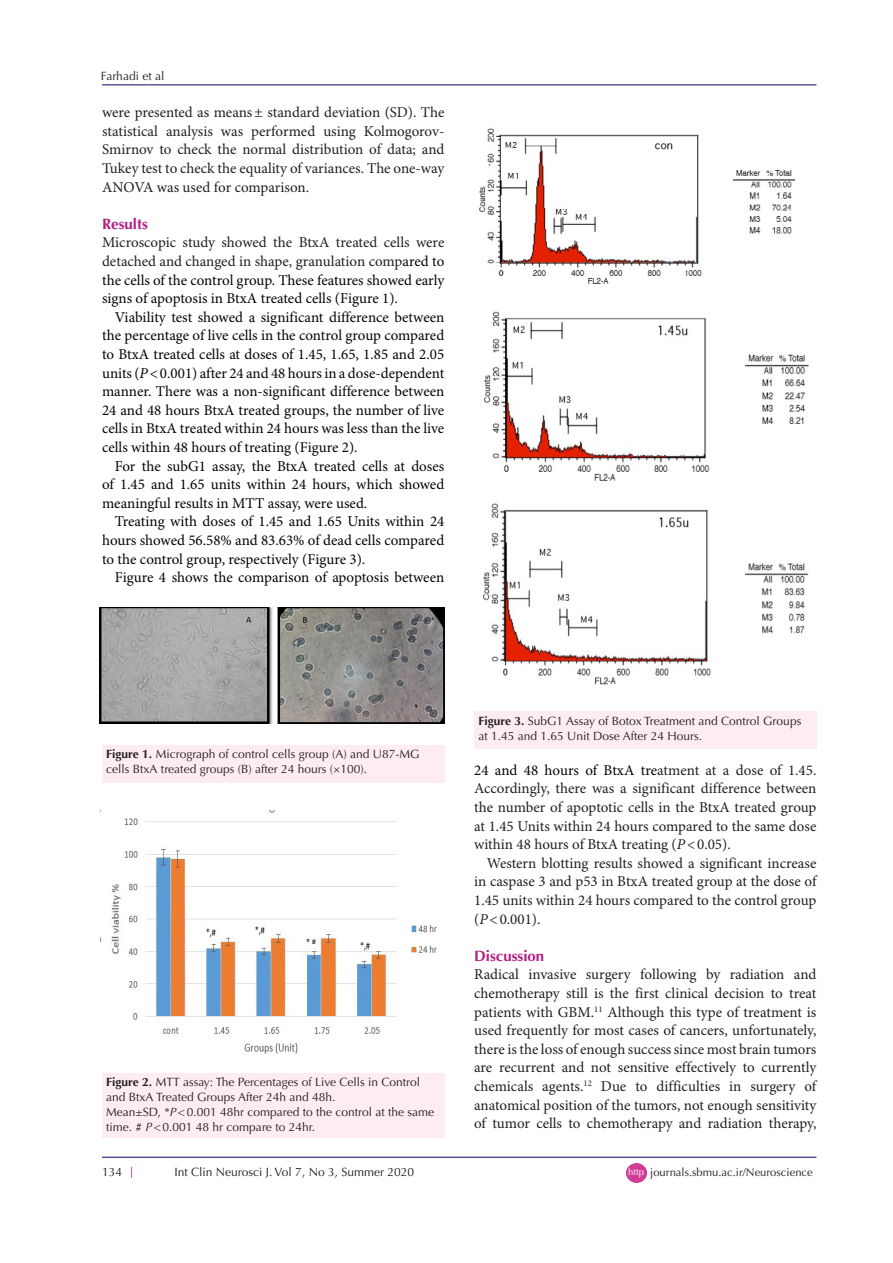
<style>
.page{position:relative;width:893px;height:1263px;background:#fff}
.page>*{position:absolute;margin:0;border:0;box-sizing:border-box;transform-origin:0 0}
.t1{font:15px/18.6px "Minion Pro";letter-spacing:-.005em;color:#231f20;text-align:justify}
.t2{font:15px/18.6px "Minion Pro";color:#040503;text-align:justify}
.t3{font:700 15px "Optima LT Std";color:#b41e82}
.t4{font:12px/15px "Optima LT Std";color:#231f20}
.t5{font:11.25px "Optima LT Std";color:#231f20}
.s1{color:#231f20}
.s2{font-style:italic}
.s3{font-weight:700}
.s4{color:#040503}
.s5{font-size:9.6px;color:#fff}
</style>
<div class="page">
<hr style="left:102px;top:85px;width:714px;height:1px;background:#190066">
<hr style="left:102px;top:1157px;width:714px;height:1px;background:#190066">
<div style="left:627px;top:1164px;width:19px;height:18px;background:#d03c96;border-radius:50%"></div>
<div style="left:626px;top:1163px;width:21px;height:20px;border:1px solid #d03c96;border-radius:50%"></div>
<img style="left:100px;top:607px;width:344px;height:116px">
<div style="left:102px;top:745px;width:342px;height:38px;background:#fdedf2"></div>
<div style="left:102px;top:1072px;width:342px;height:65px;background:#fdedf2"></div>
<div style="left:474px;top:711px;width:342px;height:38px;background:#fdedf2"></div>
<img style="left:479px;top:128px;width:330px;height:557px">
<img style="left:101px;top:811px;width:336px;height:243px">
<p class="t4" style="left:101px;top:68px;width:65px">Farhadi et al</p>
<p class="t1" style="left:102px;top:104px;width:344px">were presented as means± standard deviation (SD). The statistical analysis was performed using Kolmogorov-Smirnov to check the normal distribution of data; and Tukey test to check the equality of variances. The one-way ANOVA was used for comparison.</p>
<p class="t3" style="left:102px;top:215px;width:47px">Results</p>
<p class="t2" style="left:102px;top:234px;width:344px"><span class="s1">Microscopic study showed the BtxA treated cells were detached and changed in shape, granulation comp</span>ared to the cells of the control group. These features showed early signs of apoptosis in BtxA treated cells (Figure 1).</p>
<p class="t2" style="left:102px;top:308px;width:344px;text-indent:13px">Viability test showed a significant difference between the percentage of live cells in the control group compared to BtxA treated cells at doses of 1.45, 1.65, 1.85 and 2.05 units (<span class="s2">P</span>&lt;0.001) after 24 and 48 hours in a dose-dependent manner. There was a non-significant difference between 24 and 48 hours BtxA treated groups, the number of live cells in BtxA treated within 24 hours was less than the live cells within 48 hours of treating (Figure 2).</p>
<p class="t2" style="left:102px;top:457px;width:344px;text-indent:13px">For the subG1 assay, the BtxA treated cells at doses of 1.45 and 1.65 units within 24 hours, which showed meaningful results in MTT assay, were used.</p>
<p class="t2" style="left:102px;top:513px;width:344px;text-indent:13px">Treating with doses of 1.45 and 1.65 Units within 24 hours showed 56.58% and 83.63% of dead cells compared to the control group, respectively (Figure 3).</p>
<p class="t2" style="left:115px;top:569px;width:331px">Figure 4 shows the comparison of apoptosis between</p>
<p class="t4" style="left:106px;top:747px;width:315px"><span class="s3">Figure 1.</span> Micrograph of control cells group (A) and U87-MG cells BtxA treated groups (B) after 24 hours (×100).</p>
<p class="t4" style="left:106px;top:1074px;width:315px"><span class="s3">Figure 2.</span> MTT assay: The Percentages of Live Cells in Control and BtxA Treated Groups After 24h and 48h.</p>
<p class="t4" style="left:106px;top:1104px;width:329px">Mean±SD, *<span class="s2">P</span>&lt;0.001 48hr compared to the control at the same time. # <span class="s2">P</span>&lt;0.001 48 hr compare to 24hr.</p>
<p class="t4" style="left:478px;top:713px;width:324px"><span class="s3">Figure 3.</span> SubG1 Assay of Botox Treatment and Control Groups at 1.45 and 1.65 Unit Dose After 24 Hours.</p>
<p class="t1" style="left:474px;top:761px;width:344px"><span class="s4">24 and 48 hours of BtxA tre</span>atment at a dose of 1.45.<br>Accordingly, there was a significant difference between the number of apoptotic cells in the BtxA treated group at 1.45 Units within 24 hours compared to the same dose within 48 hours of BtxA treating (<span class="s2">P</span>&lt;0.05).</p>
<p class="t1" style="left:474px;top:854px;width:344px;text-indent:13px">Western blotting results showed a significant increase in caspase 3 and p53 in BtxA treated group at the dose of 1.45 units within 24 hours compared to the control group (<span class="s2">P</span>&lt;0.001).</p>
<p class="t3" style="left:474px;top:947px;width:72px">Discussion</p>
<p class="t1" style="left:474px;top:966px;width:344px">Radical invasive surgery following by radiation and chemotherapy still is the first clinical decision to treat patients with GBM.<sup>11</sup> Although this type of treatment is used frequently for most cases of cancers, unfortunately, there is the loss of enough success since most brain tumors are recurrent and not sensitive effectively to currently chemicals agents.<sup>12</sup> Due to difficulties in surgery of anatomical position of the tumors, not enough sensitivity of tumor cells to chemotherapy and radiation therapy,</p>
<p class="t4" style="left:102px;top:1164px;width:22px">134</p>
<p class="t4" style="left:174px;top:1164px;width:241px">Int Clin Neurosci J. Vol 7, No 3, Summer 2020</p>
<p class="t5" style="left:628px;top:1166px;width:186px"><span class="s5">http</span> journals.sbmu.ac.ir/Neuroscience</p>
</div>
